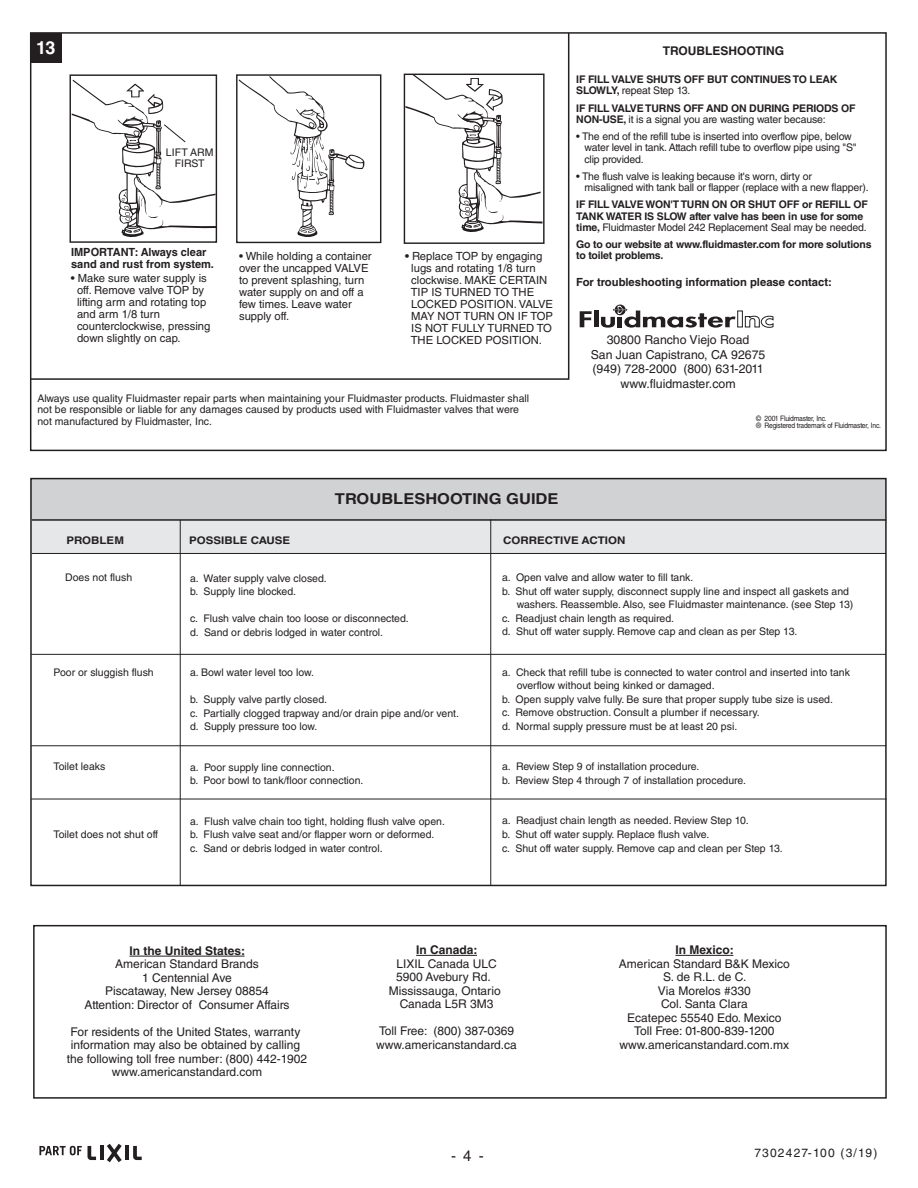
<style>
.page{position:relative;width:918px;height:1188px;background:#fff}
.page>*{position:absolute;margin:0;border:0;box-sizing:border-box;transform-origin:0 0}
.t1{font:700 18px "Helvetica LT Std";color:#fff}
.t2{font:700 15px "Helvetica LT Std";color:#231f20;scale:1.1 1}
.t3{font:15px "Helvetica LT Std";color:#231f20}
.t4{font:12.3px/14.4px "Helvetica LT Std";color:#231f20;text-align:center}
.t5{font:12px/13.5px "Helvetica LT Std";color:#231f20;text-align:center}
.t6{font:700 12px "Helvetica LT Std";color:#231f20}
.t7{font:12px "Helvetica LT Std";letter-spacing:.1em;color:#231f20}
.t8{font:11.25px/12px "Helvetica LT Std";color:#231f20}
.t9{font:700 11.25px/12px "Helvetica LT Std";color:#231f20}
.t10{font:10.5px/13.5px "Helvetica LT Std";color:#231f20}
.t11{font:700 10.5px/11.2px "Helvetica LT Std";letter-spacing:-.015em;color:#231f20}
.t12{font:700 10.5px "Helvetica LT Std";letter-spacing:-.015em;color:#231f20;scale:1.1 1}
.t13{font:7.5px/7.8px "Helvetica LT Std";letter-spacing:-.025em;color:#231f20;scale:.9 1}
.s1{font-weight:700}
.s2{font-weight:400}
</style>
<div class="page">
<svg style="left:29px;top:33px;width:541px;height:348px"></svg>
<svg style="left:580px;top:311px;width:12px;height:16px"></svg>
<hr style="left:594px;top:311px;width:4px;height:16px;background:#231f20">
<div style="left:737px;top:311px;width:6px;height:16px;border:1px solid #231f20"></div>
<svg style="left:744px;top:315px;width:30px;height:13px"></svg>
<svg style="left:601px;top:306px;width:134px;height:22px"></svg>
<div style="left:31px;top:520px;width:855px;height:33px;background:#e6e7e9"></div>
<div style="left:31px;top:479px;width:855px;height:41px;background:#d1d2d4"></div>
<div style="left:30px;top:478px;width:857px;height:408px;border:2px solid #231f20"></div>
<hr style="left:31px;top:654px;width:855px;height:1px;background:#231f20">
<hr style="left:31px;top:745px;width:855px;height:1px;background:#231f20">
<hr style="left:31px;top:799px;width:856px;height:1px;background:#231f20">
<hr style="left:32px;top:553px;width:854px;height:1px;background:#231f20">
<hr style="left:32px;top:519px;width:854px;height:2px;background:#231f20">
<hr style="left:180px;top:520px;width:1px;height:365px;background:#231f20">
<hr style="left:490px;top:519px;width:1px;height:366px;background:#231f20">
<div style="left:30px;top:32px;width:857px;height:419px;border:2px solid #231f20"></div>
<div style="left:33px;top:925px;width:854px;height:174px;border:2px solid #231f20"></div>
<svg style="left:406px;top:75px;width:150px;height:164px"></svg>
<svg style="left:239px;top:77px;width:125px;height:161px"></svg>
<svg style="left:72px;top:80px;width:145px;height:164px"></svg>
<div style="left:70px;top:74px;width:147px;height:169px;border:1px solid #231f20"></div>
<div style="left:404px;top:74px;width:141px;height:170px;border:1px solid #231f20"></div>
<div style="left:236px;top:74px;width:145px;height:169px;border:1px solid #231f20"></div>
<hr style="left:129px;top:956px;width:116px;height:1px;background:#231f20">
<hr style="left:416px;top:955px;width:61px;height:1px;background:#231f20">
<hr style="left:675px;top:955px;width:58px;height:1px;background:#231f20">
<svg style="left:88px;top:1146px;width:8px;height:14px"></svg>
<svg style="left:133px;top:1146px;width:9px;height:14px"></svg>
<hr style="left:100px;top:1146px;width:4px;height:14px;background:#231f20">
<hr style="left:125px;top:1146px;width:4px;height:14px;background:#231f20">
<svg style="left:107px;top:1144px;width:15px;height:18px"></svg>
<svg style="left:39px;top:1146px;width:43px;height:9px"></svg>
<h1 class="t1" style="left:36px;top:37px;width:21px">13</h1>
<p class="t10" style="left:166px;top:147px;width:49px;line-height:10.5px;text-align:center">LIFT ARM<br>FIRST</p>
<p class="t9" style="left:71px;top:246px;width:144px">IMPORTANT: Always clear sand and rust from system.</p>
<p class="t8" style="left:239px;top:250px;width:134px">• While holding a container over the uncapped VALVE to prevent splashing, turn water supply on and off a few times. Leave water supply off.</p>
<p class="t8" style="left:411px;top:250px;width:144px;text-indent:-6px"><span class="s1">•</span> Replace TOP by engaging lugs and rotating 1/8 turn clockwise. MAKE CERTAIN<br>TIP IS TURNED TO THE<br>LOCKED POSITION. VALVE<br>MAY NOT TURN ON IF TOP<br>IS NOT FULLY TURNED TO<br>THE LOCKED POSITION.</p>
<p class="t8" style="left:77px;top:272px;width:135px;text-indent:-6px">• Make sure water supply is off. Remove valve TOP by lifting arm and rotating top and arm 1/8 turn counterclockwise, pressing down slightly on cap.</p>
<p class="t10" style="left:37px;top:393px;width:493px;line-height:11.2px">Always use quality Fluidmaster repair parts when maintaining your Fluidmaster products. Fluidmaster shall not be responsible or liable for any damages caused by products used with Fluidmaster valves that were not manufactured by Fluidmaster, Inc.</p>
<p class="t6" style="left:663px;top:43px;width:123px">TROUBLESHOOTING</p>
<p class="t11" style="left:576px;top:74px;width:263px">IF FILL VALVE SHUTS OFF BUT CONTINUES TO LEAK<br>SLOWLY, <span class="s2">repeat Step 13.</span></p>
<p class="t11" style="left:576px;top:102px;width:281px">IF FILL VALVE TURNS OFF AND ON DURING PERIODS OF<br>NON-USE, <span class="s2">it is a signal you are wasting water because:</span></p>
<p class="t10" style="left:585px;top:131px;width:274px;line-height:11.2px;text-indent:-8px">• The end of the refill tube is inserted into overflow pipe, below water level in tank. Attach refill tube to overflow pipe using "S" clip provided.</p>
<p class="t10" style="left:585px;top:171px;width:286px;line-height:11.2px;text-indent:-8px">• The flush valve is leaking because it's worn, dirty or<br>misaligned with tank ball or flapper (replace with a new flapper).</p>
<p class="t11" style="left:576px;top:199px;width:293px">IF FILL VALVE WON'T TURN ON OR SHUT OFF or REFILL OF<br>TANK WATER IS SLOW after valve has been in use for some time, <span class="s2">Fluidmaster Model 242 Replacement Seal may be needed.</span></p>
<p class="t11" style="left:576px;top:239px;width:297px">Go to our website at www.fluidmaster.com for more solutions to toilet problems.</p>
<p class="t9" style="left:576px;top:276px;width:257px">For troubleshooting information please contact:</p>
<p class="t4" style="left:591px;top:333px;width:176px">30800 Rancho Viejo Road<br>San Juan Capistrano, CA 92675 (949) 728-2000 (800) 631-2011 www.fluidmaster.com</p>
<p class="t13" style="left:756px;top:414px;width:140px">© 2001 Fluidmaster, Inc.<br>® Registered trademark of Fluidmaster, Inc.</p>
<h2 class="t2" style="left:335px;top:490px;width:205px">TROUBLESHOOTING GUIDE</h2>
<p class="t12" style="left:66px;top:534px;width:54px">PROBLEM</p>
<p class="t12" style="left:189px;top:534px;width:93px">POSSIBLE CAUSE</p>
<p class="t12" style="left:503px;top:534px;width:113px">CORRECTIVE ACTION</p>
<p class="t10" style="left:65px;top:571px;width:68px">Does not flush</p>
<p class="t10" style="left:54px;top:665px;width:102px">Poor or sluggish flush</p>
<p class="t10" style="left:54px;top:760px;width:53px">Toilet leaks</p>
<p class="t10" style="left:54px;top:827px;width:106px">Toilet does not shut off</p>
<p class="t10" style="left:190px;top:571px;width:138px">a. Water supply valve closed. b. Supply line blocked.</p>
<p class="t10" style="left:190px;top:612px;width:220px">c. Flush valve chain too loose or disconnected. d. Sand or debris lodged in water control.</p>
<p class="t10" style="left:190px;top:666px;width:125px">a. Bowl water level too low.</p>
<p class="t10" style="left:190px;top:693px;width:271px">b. Supply valve partly closed.<br>c. Partially clogged trapway and/or drain pipe and/or vent. d. Supply pressure too low.</p>
<p class="t10" style="left:190px;top:760px;width:175px">a. Poor supply line connection.<br>b. Poor bowl to tank/floor connection.</p>
<p class="t10" style="left:190px;top:814px;width:256px">a. Flush valve chain too tight, holding flush valve open. b. Flush valve seat and/or flapper worn or deformed. c. Sand or debris lodged in water control.</p>
<p class="t10" style="left:502px;top:571px;width:193px">a. Open valve and allow water to fill tank.</p>
<p class="t10" style="left:502px;top:585px;width:349px">b. Shut off water supply, disconnect supply line and inspect all gaskets and</p>
<p class="t10" style="left:517px;top:598px;width:338px">washers. Reassemble. Also, see Fluidmaster maintenance. (see Step 13)</p>
<p class="t10" style="left:502px;top:612px;width:174px">c. Readjust chain length as required.</p>
<p class="t10" style="left:502px;top:625px;width:297px">d. Shut off water supply. Remove cap and clean as per Step 13.</p>
<p class="t10" style="left:502px;top:666px;width:349px">a. Check that refill tube is connected to water control and inserted into tank</p>
<p class="t10" style="left:517px;top:679px;width:200px">overflow without being kinked or damaged.</p>
<p class="t10" style="left:502px;top:693px;width:332px">b. Open supply valve fully. Be sure that proper supply tube size is used.</p>
<p class="t10" style="left:502px;top:706px;width:259px">c. Remove obstruction. Consult a plumber if necessary.</p>
<p class="t10" style="left:502px;top:720px;width:237px">d. Normal supply pressure must be at least 20 psi.</p>
<p class="t10" style="left:502px;top:760px;width:245px">a. Review Step 9 of installation procedure.<br>b. Review Step 4 through 7 of installation procedure.</p>
<p class="t10" style="left:502px;top:814px;width:282px">a. Readjust chain length as needed. Review Step 10.<br>b. Shut off water supply. Replace flush valve.<br>c. Shut off water supply. Remove cap and clean per Step 13.</p>
<p class="t6" style="left:129px;top:943px;width:117px">In the United States:</p>
<p class="t5" style="left:84px;top:957px;width:207px">American Standard Brands<br>1 Centennial Ave<br>Piscataway, New Jersey 08854<br>Attention: Director of Consumer Affairs</p>
<p class="t5" style="left:67px;top:1025px;width:242px">For residents of the United States, warranty information may also be obtained by calling the following toll free number: (800) 442-1902 www.americanstandard.com</p>
<p class="t6" style="left:416px;top:943px;width:63px">In Canada:</p>
<p class="t5" style="left:389px;top:957px;width:113px">LIXIL Canada ULC<br>5900 Avebury Rd.<br>Mississauga, Ontario<br>Canada L5R 3M3</p>
<p class="t5" style="left:376px;top:1024px;width:142px;text-align:left">Toll Free: (800) 387-0369 www.americanstandard.ca</p>
<h2 class="t3" style="left:451px;top:1147px;width:34px">- 4 -</h2>
<p class="t6" style="left:675px;top:943px;width:60px">In Mexico:</p>
<p class="t5" style="left:619px;top:957px;width:172px">American Standard B&amp;K Mexico<br>S. de R.L. de C.<br>Via Morelos #330<br>Col. Santa Clara<br>Ecatepec 55540 Edo. Mexico<br>Toll Free: 01-800-839-1200 www.americanstandard.com.mx</p>
<p class="t7" style="left:754px;top:1146px;width:125px">7302427-100 (3/19)</p>
</div>
